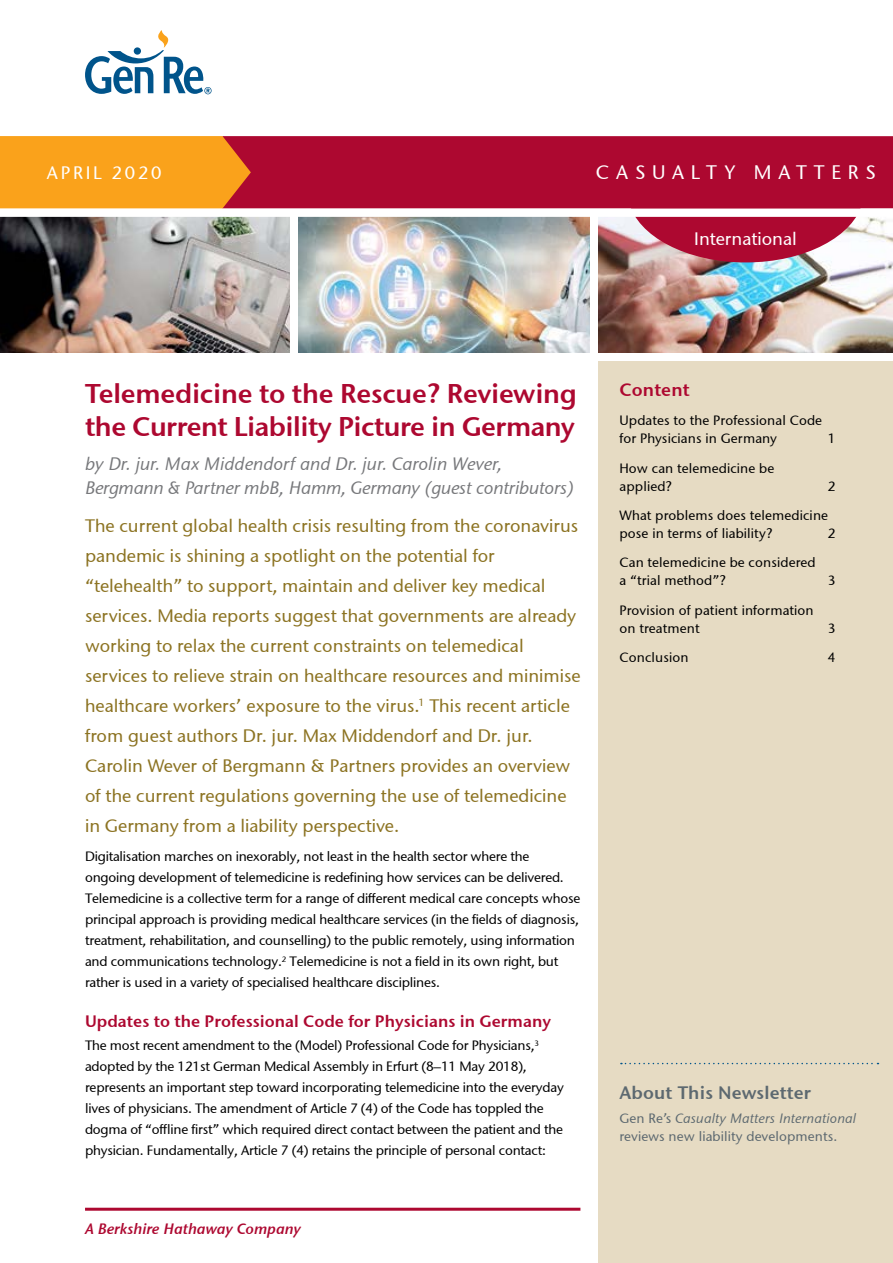
<style>
.page{position:relative;width:893px;height:1263px;background:#fff}
.page>*{position:absolute;margin:0;border:0;box-sizing:border-box;transform-origin:0 0}
.t1{font:600 27px/33px "Stone Sans GC Re";letter-spacing:-.02em;color:#ad0830}
.t2{font:19.5px "Stone Sans GC Re";letter-spacing:.35em;color:#fff}
.t3{font:18px/30px "Stone Sans GC Re";color:#8c7322}
.t4{font:italic 18px/24px "Stone Sans GC Re";letter-spacing:-.01em;color:#77787b}
.t5{font:600 18px "Stone Sans GC Re";letter-spacing:.01em;color:#5d6970}
.t6{font:18px "Stone Sans GC Re";color:#fff}
.t7{font:18px "Stone Sans GC Re";letter-spacing:.15em;color:#fff}
.t8{font:600 18px "Stone Sans GC Re";letter-spacing:.01em;color:#ad0830}
.t9{font:600 16.5px "Stone Sans GC Re";color:#ad0830}
.t10{font:italic 600 15px "Stone Sans GC Re";color:#ad0830}
.t11{font:13.5px/21px "Stone Sans GC Re";letter-spacing:-.015em;color:#000}
.t12{font:13.5px/18px "Stone Sans GC Re";letter-spacing:.01em;color:#000}
.t13{font:13.5px/18px "Stone Sans GC Re";letter-spacing:.01em;color:#5d6970}
.s1{font-style:italic}
</style>
<div class="page">
<div style="left:598px;top:361px;width:295px;height:902px;background:#e6dbc3"></div>
<img style="left:0;top:217px;width:290px;height:136px">
<img style="left:298px;top:217px;width:292px;height:136px">
<img style="left:598px;top:217px;width:295px;height:136px">
<hr style="left:85px;top:1208px;width:495px;height:3px;background:#ad0830">
<svg style="left:621px;top:1063px;width:257px;height:1px"></svg>
<svg style="left:85px;top:30px;width:127px;height:64px"></svg>
<svg style="left:629px;top:217px;width:234px;height:45px;background:#bd4864"></svg>
<div style="left:222px;top:136px;width:671px;height:72px;background:#ad0830"></div>
<svg style="left:0;top:136px;width:251px;height:72px;background:#f5991c"></svg>
<h3 class="t7" style="left:47px;top:162px;width:116px">APRIL 2020</h3>
<h2 class="t2" style="left:596px;top:161px;width:282px">CASUALTY MATTERS</h2>
<h3 class="t6" style="left:694px;top:228px;width:104px">International</h3>
<h1 class="t1" style="left:85px;top:376px;width:493px">Telemedicine to the Rescue? Reviewing the Current Liability Picture in Germany</h1>
<h3 class="t4" style="left:85px;top:452px;width:491px">by Dr. jur. Max Middendorf and Dr. jur. Carolin Wever,<br>Bergmann &amp; Partner mbB, Hamm, Germany (guest contributors)</h3>
<p class="t3" style="left:85px;top:511px;width:497px">The current global health crisis resulting from the coronavirus pandemic is shining a spotlight on the potential for “telehealth” to support, maintain and deliver key medical services. Media reports suggest that governments are already working to relax the current constraints on telemedical services to relieve strain on healthcare resources and minimise healthcare workers’ exposure to the virus.<sup>1</sup> This recent article from guest authors Dr. jur. Max Middendorf and Dr. jur.<br>Carolin Wever of Bergmann &amp; Partners provides an overview of the current regulations governing the use of telemedicine in Germany from a liability perspective.</p>
<p class="t11" style="left:85px;top:846px;width:497px">Digitalisation marches on inexorably, not least in the health sector where the ongoing development of telemedicine is redefining how services can be delivered.<br>Telemedicine is a collective term for a range of different medical care concepts whose principal approach is providing medical healthcare services (in the fields of diagnosis, treatment, rehabilitation, and counselling) to the public remotely, using information and communications technology.<sup>2</sup> Telemedicine is not a field in its own right, but rather is used in a variety of specialised healthcare disciplines.</p>
<p class="t9" style="left:85px;top:1011px;width:468px">Updates to the Professional Code for Physicians in Germany</p>
<p class="t11" style="left:85px;top:1035px;width:480px">The most recent amendment to the (Model) Professional Code for Physicians,<sup>3 </sup>adopted by the 121st German Medical Assembly in Erfurt (8–11 May 2018), represents an important step toward incorporating telemedicine into the everyday lives of physicians. The amendment of Article 7 (4) of the Code has toppled the dogma of “offline first” which required direct contact between the patient and the physician. Fundamentally, Article 7 (4) retains the principle of personal contact:</p>
<p class="t10" style="left:85px;top:1219px;width:217px">A Berkshire Hathaway Company</p>
<h3 class="t8" style="left:619px;top:379px;width:72px">Content</h3>
<p class="t12" style="left:619px;top:412px;width:204px">Updates to the Professional Code for Physicians in Germany</p>
<p class="t11" style="left:828px;top:428px;width:9px">1</p>
<p class="t12" style="left:619px;top:459px;width:156px">How can telemedicine be applied?</p>
<p class="t12" style="left:619px;top:471px;width:217px;line-height:29.4px;text-indent:208px">2<br>What problems does telemedicine</p>
<p class="t12" style="left:619px;top:524px;width:154px">pose in terms of liability?</p>
<p class="t11" style="left:828px;top:523px;width:9px">2</p>
<p class="t12" style="left:619px;top:554px;width:198px">Can telemedicine be considered a “trial method”?</p>
<p class="t11" style="left:828px;top:570px;width:9px">3</p>
<p class="t12" style="left:619px;top:601px;width:196px">Provision of patient information on treatment</p>
<p class="t11" style="left:828px;top:617px;width:9px">3</p>
<p class="t12" style="left:619px;top:648px;width:71px">Conclusion</p>
<p class="t11" style="left:828px;top:647px;width:9px">4</p>
<h3 class="t5" style="left:619px;top:1082px;width:193px">About This Newsletter</h3>
<p class="t13" style="left:619px;top:1109px;width:238px">Gen Re’s <span class="s1">Casualty Matters International </span>reviews new liability developments.</p>
</div>
